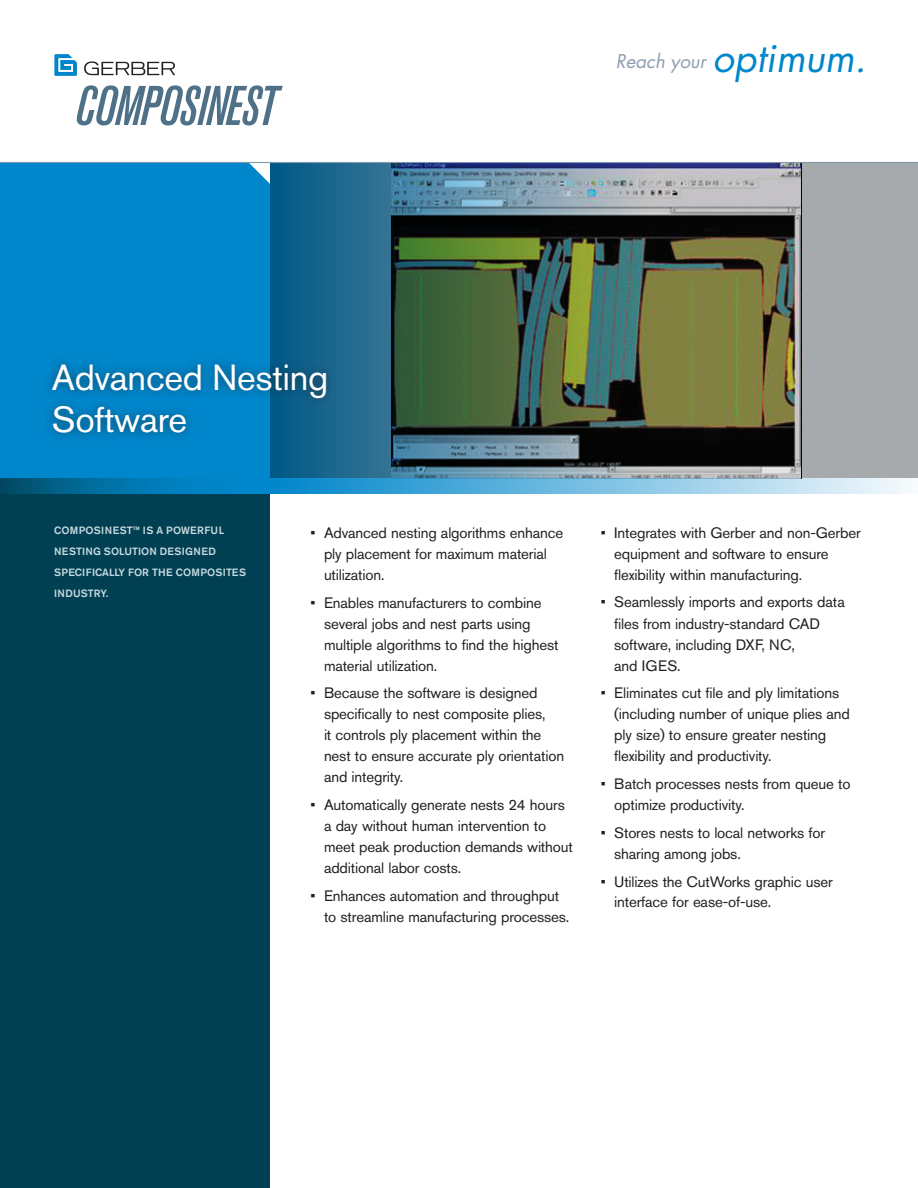
<style>
.page{position:relative;width:918px;height:1188px;background:#fff}
.page>*{position:absolute;margin:0;border:0;box-sizing:border-box;transform-origin:0 0}
.t1{font:36px/42px "Akzidenz Grotesk Pro";letter-spacing:-.01em;color:#fff}
.t2{font:italic 18.6px "Futura";color:#8d9dae}
.t3{font:15px/21px "Akzidenz Grotesk Pro";letter-spacing:-.01em;color:#231f20}
.t4{font:500 10.5px/21px "Akzidenz Grotesk Pro";letter-spacing:.005em;color:#c8dbe1}
.s1{font-size:38.4px;color:#0086cb}
</style>
<div class="page">
<div style="left:0;top:492px;width:270px;height:696px;background:#013f52"></div>
<img style="left:270px;top:163px;width:647px;height:315px">
<div style="left:0;top:162px;width:270px;height:318px;background:#0086cb"></div>
<svg style="left:249px;top:163px;width:21px;height:21px"></svg>
<hr style="left:0;top:162px;width:918px;height:1px;background:#7e99aa">
<div style="left:270px;top:478px;width:648px;height:16px;background:linear-gradient(to right,#0085ca,#f7fbfd)"></div>
<svg style="left:0;top:478px;width:271px;height:16px;background:#0072a7"></svg>
<div style="left:44px;top:355px;width:292px;height:87px;background:#231f20;opacity:.6"></div>
<svg style="left:54px;top:54px;width:23px;height:22px"></svg>
<svg style="left:84px;top:61px;width:91px;height:14px"></svg>
<svg style="left:77px;top:85px;width:206px;height:41px"></svg>
<p class="t2" style="left:616px;top:49px;width:252px">Reach your <span class="s1">optimum.</span></p>
<h1 class="t1" style="left:52px;top:356px;width:278px">Advanced Nesting<br>Software</h1>
<p class="t4" style="left:54px;top:520px;width:193px">COMPOSINEST™ IS A POWERFUL<br>NESTING SOLUTION DESIGNED<br>SPECIFICALLY FOR THE COMPOSITES<br>INDUSTRY.</p>
<p class="t3" style="left:324px;top:522px;width:241px;text-indent:-14px">• Advanced nesting algorithms enhance ply placement for maximum material utilization.</p>
<p class="t3" style="left:324px;top:592px;width:236px;text-indent:-14px">• Enables manufacturers to combine several jobs and nest parts using multiple algorithms to find the highest material utilization.</p>
<p class="t3" style="left:324px;top:682px;width:242px;text-indent:-14px">• Because the software is designed specifically to nest composite plies,<br>it controls ply placement within the nest to ensure accurate ply orientation and integrity.</p>
<p class="t3" style="left:324px;top:794px;width:250px;text-indent:-14px">• Automatically generate nests 24 hours a day without human intervention to meet peak production demands without additional labor costs.</p>
<p class="t3" style="left:324px;top:885px;width:247px;text-indent:-14px">• Enhances automation and throughput to streamline manufacturing processes.</p>
<p class="t3" style="left:614px;top:522px;width:248px;text-indent:-14px">• Integrates with Gerber and non-Gerber equipment and software to ensure flexibility within manufacturing.</p>
<p class="t3" style="left:614px;top:592px;width:232px;text-indent:-14px">• Seamlessly imports and exports data files from industry-standard CAD software, including DXF, NC,<br>and IGES.</p>
<p class="t3" style="left:614px;top:682px;width:237px;text-indent:-14px">• Eliminates cut file and ply limitations (including number of unique plies and ply size) to ensure greater nesting flexibility and productivity.</p>
<p class="t3" style="left:614px;top:773px;width:238px;text-indent:-14px">• Batch processes nests from queue to optimize productivity.</p>
<p class="t3" style="left:614px;top:822px;width:212px;text-indent:-14px">• Stores nests to local networks for sharing among jobs.</p>
<p class="t3" style="left:614px;top:871px;width:220px;text-indent:-14px">• Utilizes the CutWorks graphic user interface for ease-of-use.</p>
</div>
